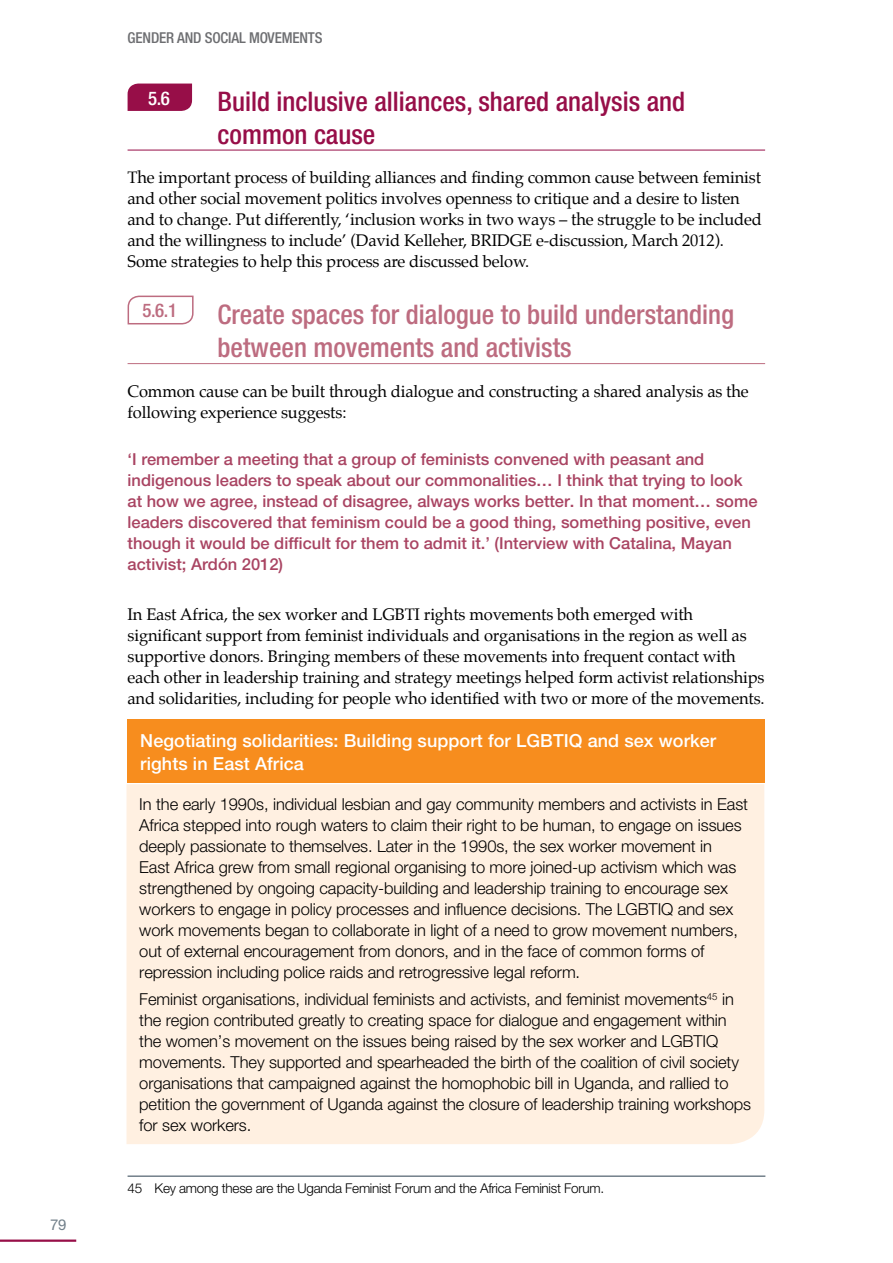
<style>
.page{position:relative;width:893px;height:1263px;background:#fff}
.page>*{position:absolute;margin:0;border:0;box-sizing:border-box;transform-origin:0 0}
.t1{font:500 condensed 27px/33px "Helvetica Neue";color:#bd6c80}
.t2{font:500 condensed 27px/33px "Helvetica Neue";color:#970e48}
.t3{font:500 condensed 18.9px "Helvetica Neue";color:#bd6c80}
.t4{font:500 18px/22.5px "Helvetica Neue";letter-spacing:.005em;color:#fff}
.t5{font:300 16.5px/21px "Helvetica Neue";letter-spacing:-.005em;color:#000}
.t6{font:16.5px/21px "Palatino";letter-spacing:-.01em;color:#000}
.t7{font:500 16.5px/21px "Helvetica Neue";color:#a94462}
.t8{font:500 condensed 15px "Helvetica Neue";letter-spacing:-.01em;color:#6d6e71}
.t9{font:15px "Helvetica Neue";color:#72808a}
.t10{font:300 13.5px "Helvetica Neue";letter-spacing:-.02em;color:#000}
</style>
<div class="page">
<hr style="left:0;top:1239px;width:76px;height:3px;background:#970e48">
<hr style="left:128px;top:150px;width:637px;height:1px;background:#970e48">
<hr style="left:128px;top:363px;width:637px;height:1px;background:#bd6c80">
<div style="left:128px;top:84px;width:64px;height:27px;background:#970e48"></div>
<svg style="left:127px;top:295px;width:67px;height:30px"></svg>
<div style="left:126px;top:784px;width:638px;height:360px;background:#fff0e1"></div>
<div style="left:128px;top:719px;width:637px;height:64px;background:#f78d1e"></div>
<hr style="left:128px;top:1175px;width:637px;height:2px;background:#72808a">
<p class="t9" style="left:50px;top:1216px;width:18px">79</p>
<p class="t8" style="left:128px;top:29px;width:196px">Gender and social Movements</p>
<h1 class="t2" style="left:218px;top:84px;width:469px;text-indent:-69px"><sup>5.6</sup> Build inclusive alliances, shared analysis and common cause</h1>
<p class="t6" style="left:128px;top:167px;width:636px">The important process of building alliances and finding common cause between feminist and other social movement politics involves openness to critique and a desire to listen and to change. Put differently, ‘inclusion works in two ways – the struggle to be included and the willingness to include’ (David Kelleher, BRIDGE e-discussion, March 2012).<br>Some strategies to help this process are discussed below.</p>
<p class="t3" style="left:142px;top:299px;width:36px">5.6.1</p>
<h1 class="t1" style="left:218px;top:298px;width:518px">Create spaces for dialogue to build understanding between movements and activists</h1>
<p class="t6" style="left:128px;top:381px;width:623px">Common cause can be built through dialogue and constructing a shared analysis as the following experience suggests:</p>
<p class="t7" style="left:128px;top:448px;width:632px">‘I remember a meeting that a group of feminists convened with peasant and indigenous leaders to speak about our commonalities… I think that trying to look at how we agree, instead of disagree, always works better. In that moment… some leaders discovered that feminism could be a good thing, something positive, even though it would be difficult for them to admit it.’ (Interview with Catalina, Mayan activist; Ardón 2012)</p>
<p class="t6" style="left:128px;top:604px;width:639px">In East Africa, the sex worker and LGBTI rights movements both emerged with significant support from feminist individuals and organisations in the region as well as supportive donors. Bringing members of these movements into frequent contact with each other in leadership training and strategy meetings helped form activist relationships and solidarities, including for people who identified with two or more of the movements.</p>
<p class="t4" style="left:140px;top:729px;width:577px">Negotiating solidarities: Building support for LGBTIQ and sex worker rights in East Africa</p>
<p class="t5" style="left:139px;top:793px;width:610px">In the early 1990s, individual lesbian and gay community members and activists in East Africa stepped into rough waters to claim their right to be human, to engage on issues deeply passionate to themselves. Later in the 1990s, the sex worker movement in<br>East Africa grew from small regional organising to more joined-up activism which was strengthened by ongoing capacity-building and leadership training to encourage sex workers to engage in policy processes and influence decisions. The LGBTIQ and sex work movements began to collaborate in light of a need to grow movement numbers, out of external encouragement from donors, and in the face of common forms of repression including police raids and retrogressive legal reform.</p>
<p class="t5" style="left:139px;top:989px;width:613px">Feminist organisations, individual feminists and activists, and feminist movements<sup>45</sup> in the region contributed greatly to creating space for dialogue and engagement within the women’s movement on the issues being raised by the sex worker and LGBTIQ movements. They supported and spearheaded the birth of the coalition of civil society organisations that campaigned against the homophobic bill in Uganda, and rallied to petition the government of Uganda against the closure of leadership training workshops for sex workers.</p>
<p class="t10" style="left:128px;top:1180px;width:478px">45 Key among these are the Uganda Feminist Forum and the Africa Feminist Forum.</p>
</div>
